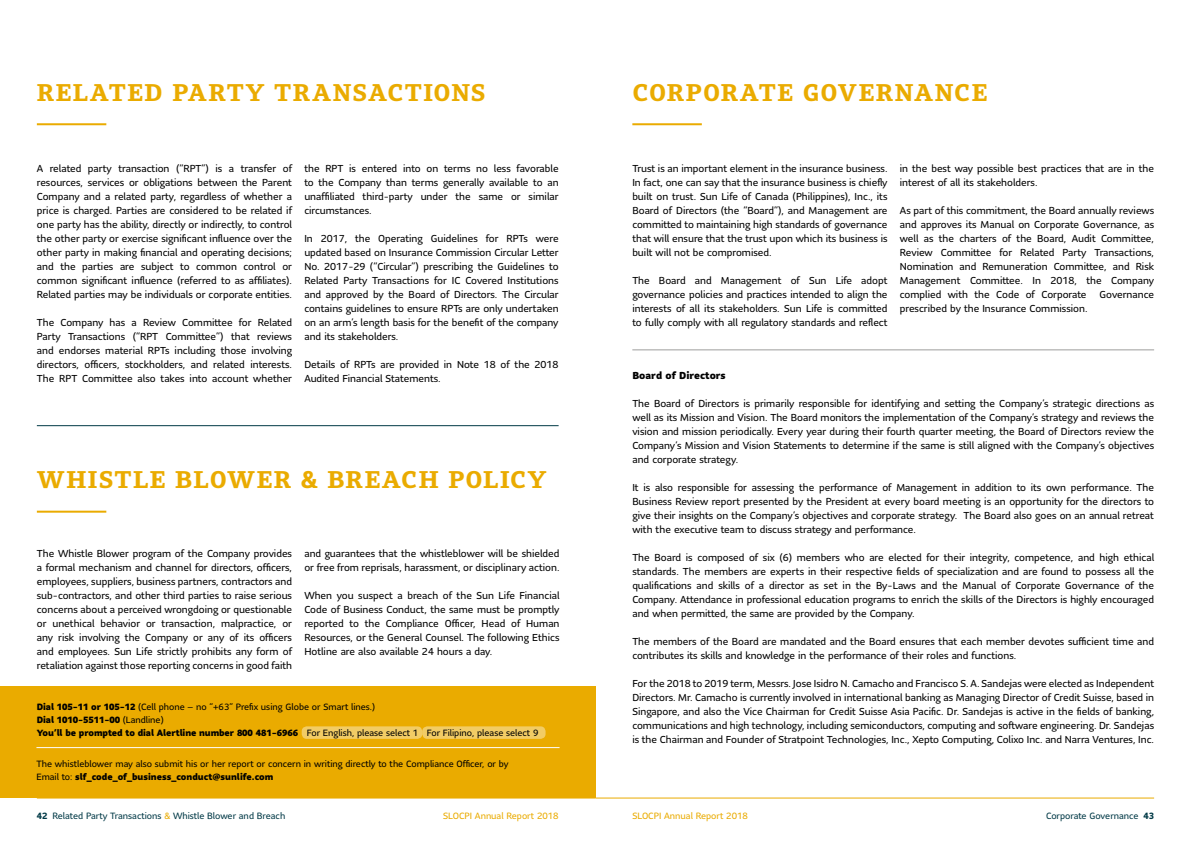
<style>
.page{position:relative;width:1191px;height:842px;background:#fff}
.page>*{position:absolute;margin:0;border:0;box-sizing:border-box;transform-origin:0 0}
.t1{font:700 24px "Sun Life Serif";letter-spacing:.04em;color:#eaab00}
.t2{font:10px/14px "Sun Life Sans";color:#000;text-align:justify}
.t3{font:900 10px "Sun Life Sans";color:#000}
.t4{font:9px/13px "Sun Life Sans";color:#000}
.t5{font:9px "Sun Life Sans";color:#003946}
.t6{font:9px "Sun Life Sans";color:#eaab00}
.t7{font:700 9px "Sun Life Sans";color:#003946}
.s1{font-weight:900}
.s2{color:#eaab00}
</style>
<div class="page">
<hr style="left:37px;top:798px;width:558px;height:1px;background:#eaab00">
<hr style="left:595px;top:798px;width:559px;height:1px;background:#eaab00">
<hr style="left:37px;top:123px;width:69px;height:2px;background:#eaab00">
<hr style="left:37px;top:511px;width:69px;height:2px;background:#eaab00">
<div style="left:0;top:686px;width:595px;height:112px;background:#eaab00"></div>
<div style="left:302px;top:726px;width:120px;height:13px;background:#f2cc65;border-radius:5px"></div>
<div style="left:422px;top:726px;width:123px;height:13px;background:#f2cc65;border-radius:5px"></div>
<hr style="left:36px;top:747px;width:523px;height:1px;background:#fff">
<hr style="left:632px;top:123px;width:70px;height:2px;background:#eaab00">
<hr style="left:632px;top:350px;width:522px;height:1px;background:#9d9d9c">
<hr style="left:37px;top:425px;width:521px;height:1px;background:#003946">
<h1 class="t1" style="left:37px;top:76px;width:450px">RELATED PARTY TRANSACTIONS</h1>
<p class="t2" style="left:37px;top:162px;width:257px">A related party transaction (“RPT”) is a transfer of resources, services or obligations between the Parent Company and a related party, regardless of whether a price is charged. Parties are considered to be related if one party has the ability, directly or indirectly, to control the other party or exercise significant influence over the other party in making financial and operating decisions; and the parties are subject to common control or common significant influence (referred to as affiliates).<br>Related parties may be individuals or corporate entities.</p>
<p class="t2" style="left:37px;top:316px;width:257px">The Company has a Review Committee for Related Party Transactions (“RPT Committee”) that reviews and endorses material RPTs including those involving directors, officers, stockholders, and related interests.<br>The RPT Committee also takes into account whether</p>
<p class="t2" style="left:304px;top:162px;width:256px">the RPT is entered into on terms no less favorable to the Company than terms generally available to an unaffiliated third-party under the same or similar circumstances.</p>
<p class="t2" style="left:304px;top:232px;width:256px">In 2017, the Operating Guidelines for RPTs were updated based on Insurance Commission Circular Letter No. 2017-29 (“Circular”) prescribing the Guidelines to Related Party Transactions for IC Covered Institutions and approved by the Board of Directors. The Circular contains guidelines to ensure RPTs are only undertaken on an arm’s length basis for the benefit of the company and its stakeholders.</p>
<p class="t2" style="left:304px;top:358px;width:256px">Details of RPTs are provided in Note 18 of the 2018<br>Audited Financial Statements.</p>
<h1 class="t1" style="left:37px;top:463px;width:511px">WHISTLE BLOWER &amp; BREACH POLICY</h1>
<p class="t2" style="left:37px;top:546px;width:257px">The Whistle Blower program of the Company provides a formal mechanism and channel for directors, officers, employees, suppliers, business partners, contractors and sub-contractors, and other third parties to raise serious concerns about a perceived wrongdoing or questionable or unethical behavior or transaction, malpractice, or any risk involving the Company or any of its officers and employees. Sun Life strictly prohibits any form of retaliation against those reporting concerns in good faith</p>
<p class="t2" style="left:304px;top:546px;width:257px">and guarantees that the whistleblower will be shielded or free from reprisals, harassment, or disciplinary action.</p>
<p class="t2" style="left:304px;top:588px;width:257px">When you suspect a breach of the Sun Life Financial Code of Business Conduct, the same must be promptly reported to the Compliance Officer, Head of Human Resources, or the General Counsel. The following Ethics Hotline are also available 24 hours a day.</p>
<p class="t4" style="left:37px;top:700px;width:503px"><span class="s1">Dial 105-11 or 105-12</span> (Cell phone – no “+63” Prefix using Globe or Smart lines.)<br><span class="s1">Dial 1010-5511-00</span> (Landline)<br><span class="s1">You’ll be prompted to dial Alertline number 800 481-6966</span> For English, please select 1 For Filipino, please select 9</p>
<p class="t4" style="left:36px;top:757px;width:473px">The whistleblower may also submit his or her report or concern in writing directly to the Compliance Officer, or by<br>Email to: <span class="s1">slf_code_of_business_conduct@sunlife.com</span></p>
<h1 class="t1" style="left:632px;top:76px;width:356px">CORPORATE GOVERNANCE</h1>
<p class="t2" style="left:632px;top:162px;width:257px">Trust is an important element in the insurance business.<br>In fact, one can say that the insurance business is chiefly built on trust. Sun Life of Canada (Philippines), Inc., its Board of Directors (the “Board”), and Management are committed to maintaining high standards of governance that will ensure that the trust upon which its business is built will not be compromised.</p>
<p class="t2" style="left:632px;top:274px;width:257px">The Board and Management of Sun Life adopt governance policies and practices intended to align the interests of all its stakeholders. Sun Life is committed to fully comply with all regulatory standards and reflect</p>
<p class="t2" style="left:900px;top:162px;width:256px">in the best way possible best practices that are in the interest of all its stakeholders.</p>
<p class="t2" style="left:900px;top:204px;width:256px">As part of this commitment, the Board annually reviews and approves its Manual on Corporate Governance, as well as the charters of the Board, Audit Committee, Review Committee for Related Party Transactions, Nomination and Remuneration Committee, and Risk Management Committee. In 2018, the Company complied with the Code of Corporate</p>
<p class="t2" style="left:1099px;top:288px;width:56px">Governance</p>
<p class="t2" style="left:900px;top:302px;width:189px">prescribed by the Insurance Commission.</p>
<p class="t3" style="left:632px;top:369px;width:95px">Board of Directors</p>
<p class="t2" style="left:632px;top:396px;width:523px">The Board of Directors is primarily responsible for identifying and setting the Company’s strategic directions as well as its Mission and Vision. The Board monitors the implementation of the Company’s strategy and reviews the vision and mission periodically. Every year during their fourth quarter meeting, the Board of Directors review the Company’s Mission and Vision Statements to determine if the same is still aligned with the Company’s objectives and corporate strategy.</p>
<p class="t2" style="left:632px;top:480px;width:523px">It is also responsible for assessing the performance of Management in addition to its own performance. The Business Review report presented by the President at every board meeting is an opportunity for the directors to give their insights on the Company’s objectives and corporate strategy. The Board also goes on an annual retreat with the executive team to discuss strategy and performance.</p>
<p class="t2" style="left:632px;top:550px;width:523px">The Board is composed of six (6) members who are elected for their integrity, competence, and high ethical standards. The members are experts in their respective fields of specialization and are found to possess all the qualifications and skills of a director as set in the By-Laws and the Manual of Corporate Governance of the Company. Attendance in professional education programs to enrich the skills of the Directors is highly encouraged and when permitted, the same are provided by the Company.</p>
<p class="t2" style="left:632px;top:634px;width:523px">The members of the Board are mandated and the Board ensures that each member devotes sufficient time and contributes its skills and knowledge in the performance of their roles and functions.</p>
<p class="t2" style="left:632px;top:676px;width:523px">For the 2018 to 2019 term, Messrs. Jose Isidro N. Camacho and Francisco S. A. Sandejas were elected as Independent Directors. Mr. Camacho is currently involved in international banking as Managing Director of Credit Suisse, based in Singapore, and also the Vice Chairman for Credit Suisse Asia Pacific. Dr. Sandejas is active in the fields of banking, communications and high technology, including semiconductors, computing and software engineering. Dr. Sandejas is the Chairman and Founder of Stratpoint Technologies, Inc., Xepto Computing, Colixo Inc. and Narra Ventures, Inc.</p>
<p class="t5" style="left:52px;top:809px;width:234px">Related Party Transactions <span class="s2">&amp;</span> Whistle Blower and Breach</p>
<p class="t7" style="left:37px;top:809px;width:12px">42</p>
<p class="t6" style="left:443px;top:809px;width:117px">SLOCPI Annual Report 2018</p>
<p class="t6" style="left:632px;top:809px;width:117px">SLOCPI Annual Report 2018</p>
<p class="t7" style="left:1143px;top:809px;width:12px">43</p>
<p class="t5" style="left:1046px;top:809px;width:94px">Corporate Governance</p>
</div>
